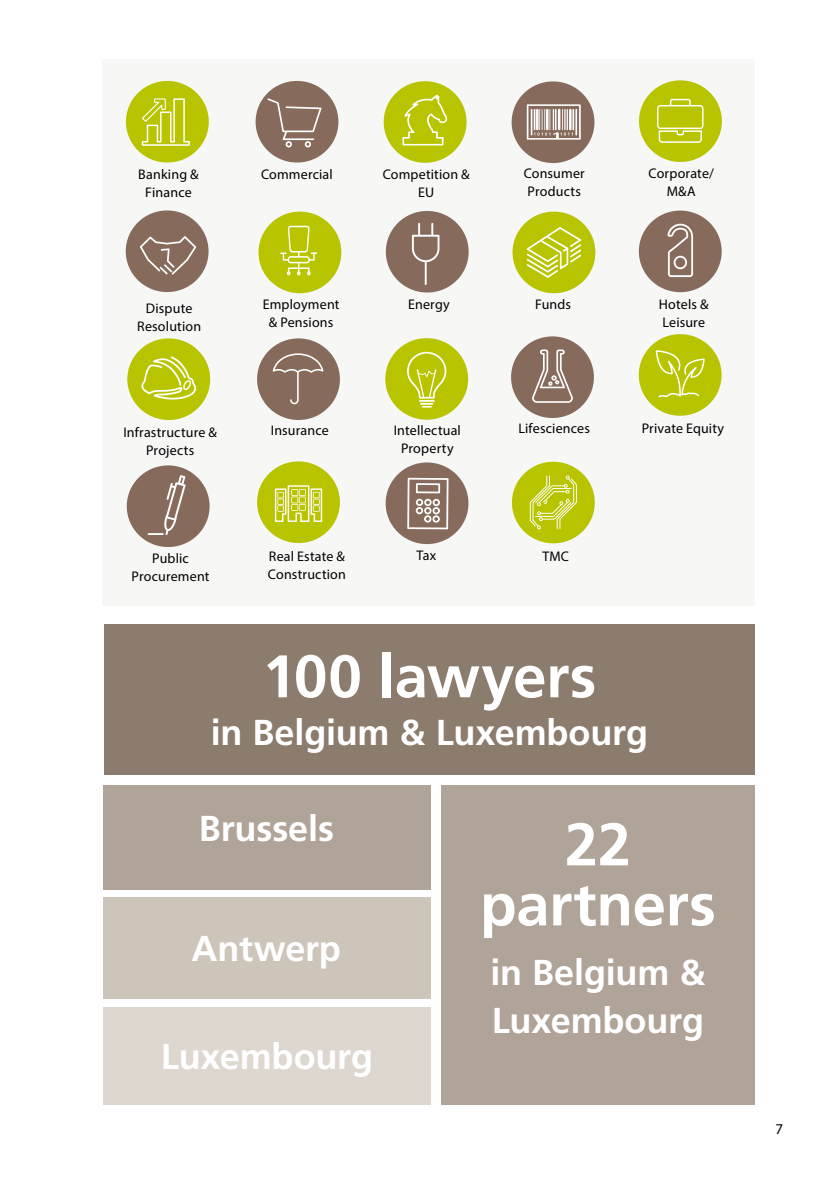
<style>
.page{position:relative;width:840px;height:1191px;background:#fff}
.page>*{position:absolute;margin:0;border:0;box-sizing:border-box;transform-origin:0 0}
.t1{font:700 60px/60px "Frutiger LT Std";letter-spacing:-.01em;color:#fff;text-align:center}
.t2{font:700 36px "Frutiger LT Std";letter-spacing:-.005em;color:#fff}
.t3{font:15px "Myriad Pro";color:#000}
.Copy___7_9pt___Light{font:14px/18px "Myriad Pro";letter-spacing:.01em;color:#000;text-align:center}
</style>
<div class="page">
<div style="left:102px;top:59px;width:652px;height:546px;background:#f7f7f6"></div>
<div style="left:511px;top:462px;width:83px;height:81px;background:#b8c400;border-radius:50%"></div>
<svg style="left:529px;top:475px;width:47px;height:54px"></svg>
<div style="left:638px;top:334px;width:83px;height:82px;background:#b8c400;border-radius:50%"></div>
<svg style="left:655px;top:350px;width:49px;height:47px"></svg>
<div style="left:385px;top:462px;width:83px;height:82px;background:#866b5c;border-radius:50%"></div>
<svg style="left:407px;top:478px;width:41px;height:51px"></svg>
<div style="left:126px;top:81px;width:83px;height:81px;background:#b8c400;border-radius:50%"></div>
<svg style="left:142px;top:98px;width:48px;height:48px"></svg>
<div style="left:255px;top:81px;width:83px;height:81px;background:#866b5c;border-radius:50%"></div>
<svg style="left:267px;top:98px;width:54px;height:49px"></svg>
<div style="left:383px;top:81px;width:83px;height:82px;background:#b8c400;border-radius:50%"></div>
<svg style="left:402px;top:95px;width:45px;height:50px"></svg>
<div style="left:511px;top:81px;width:83px;height:82px;background:#866b5c;border-radius:50%"></div>
<svg style="left:526px;top:104px;width:54px;height:36px"></svg>
<div style="left:638px;top:80px;width:83px;height:82px;background:#b8c400;border-radius:50%"></div>
<svg style="left:657px;top:99px;width:46px;height:44px"></svg>
<div style="left:258px;top:212px;width:83px;height:81px;background:#b8c400;border-radius:50%"></div>
<svg style="left:280px;top:226px;width:37px;height:49px"></svg>
<div style="left:385px;top:211px;width:83px;height:81px;background:#866b5c;border-radius:50%"></div>
<svg style="left:412px;top:223px;width:27px;height:62px"></svg>
<div style="left:512px;top:212px;width:83px;height:81px;background:#b8c400;border-radius:50%"></div>
<svg style="left:526px;top:227px;width:55px;height:51px"></svg>
<div style="left:638px;top:211px;width:83px;height:81px;background:#866b5c;border-radius:50%"></div>
<svg style="left:667px;top:224px;width:25px;height:53px"></svg>
<div style="left:127px;top:338px;width:83px;height:82px;background:#b8c400;border-radius:50%"></div>
<svg style="left:141px;top:356px;width:55px;height:43px"></svg>
<div style="left:257px;top:338px;width:83px;height:82px;background:#866b5c;border-radius:50%"></div>
<svg style="left:272px;top:353px;width:51px;height:51px"></svg>
<div style="left:385px;top:338px;width:83px;height:82px;background:#b8c400;border-radius:50%"></div>
<svg style="left:407px;top:352px;width:39px;height:55px"></svg>
<div style="left:510px;top:336px;width:83px;height:82px;background:#866b5c;border-radius:50%"></div>
<svg style="left:532px;top:349px;width:40px;height:54px"></svg>
<div style="left:127px;top:465px;width:82px;height:82px;background:#866b5c;border-radius:50%"></div>
<svg style="left:147px;top:475px;width:38px;height:60px"></svg>
<div style="left:257px;top:461px;width:83px;height:82px;background:#b8c400;border-radius:50%"></div>
<svg style="left:275px;top:485px;width:47px;height:37px"></svg>
<div style="left:126px;top:210px;width:82px;height:82px;background:#866b5c;border-radius:50%"></div>
<svg style="left:140px;top:236px;width:56px;height:38px"></svg>
<div style="left:103px;top:785px;width:327px;height:104px;background:#b0a397"></div>
<div style="left:103px;top:1007px;width:327px;height:98px;background:#ded7d0"></div>
<div style="left:103px;top:897px;width:327px;height:101px;background:#cdc4ba"></div>
<div style="left:104px;top:624px;width:650px;height:150px;background:#8b7c6d"></div>
<div style="left:440px;top:785px;width:314px;height:320px;background:#b0a397"></div>
<p class="Copy___7_9pt___Light" style="left:138px;top:165px;width:62px">Banking &amp;<br>Finance</p>
<p class="Copy___7_9pt___Light" style="left:261px;top:165px;width:73px">Commercial</p>
<p class="Copy___7_9pt___Light" style="left:382px;top:165px;width:88px">Competition &amp;<br>EU</p>
<p class="Copy___7_9pt___Light" style="left:523px;top:164px;width:63px;text-align:left">Consumer<br>Products</p>
<p class="Copy___7_9pt___Light" style="left:648px;top:164px;width:67px">Corporate/<br>M&amp;A</p>
<p class="Copy___7_9pt___Light" style="left:137px;top:299px;width:65px">Dispute<br>Resolution</p>
<p class="Copy___7_9pt___Light" style="left:262px;top:295px;width:78px">Employment &amp; Pensions</p>
<p class="Copy___7_9pt___Light" style="left:408px;top:295px;width:43px">Energy</p>
<p class="Copy___7_9pt___Light" style="left:534px;top:295px;width:38px">Funds</p>
<p class="Copy___7_9pt___Light" style="left:658px;top:295px;width:51px;text-align:left">Hotels &amp;<br>Leisure</p>
<p class="Copy___7_9pt___Light" style="left:123px;top:423px;width:95px">Infrastructure &amp;<br>Projects</p>
<p class="Copy___7_9pt___Light" style="left:271px;top:421px;width:59px">Insurance</p>
<p class="Copy___7_9pt___Light" style="left:393px;top:421px;width:69px">Intellectual<br>Property</p>
<p class="Copy___7_9pt___Light" style="left:518px;top:419px;width:73px">Lifesciences</p>
<p class="Copy___7_9pt___Light" style="left:641px;top:419px;width:84px">Private Equity</p>
<p class="Copy___7_9pt___Light" style="left:131px;top:549px;width:80px">Public<br>Procurement</p>
<p class="Copy___7_9pt___Light" style="left:268px;top:547px;width:79px;text-align:left">Real Estate &amp;<br>Construction</p>
<p class="Copy___7_9pt___Light" style="left:416px;top:546px;width:21px">Tax</p>
<p class="Copy___7_9pt___Light" style="left:542px;top:547px;width:28px">TMC</p>
<p class="t1" style="left:262px;top:646px;width:335px">100 lawyers</p>
<p class="t2" style="left:210px;top:711px;width:439px">in Belgium &amp; Luxembourg</p>
<p class="t2" style="left:199px;top:807px;width:137px">Brussels</p>
<p class="t2" style="left:191px;top:927px;width:151px">Antwerp</p>
<p class="t2" style="left:161px;top:1035px;width:214px">Luxembourg</p>
<p class="t1" style="left:479px;top:814px;width:237px">22 partners</p>
<p class="t2" style="left:490px;top:951px;width:216px">in Belgium &amp;</p>
<p class="t2" style="left:491px;top:999px;width:214px">Luxembourg</p>
<p class="t3" style="left:775px;top:1120px;width:9px">7</p>
</div>
